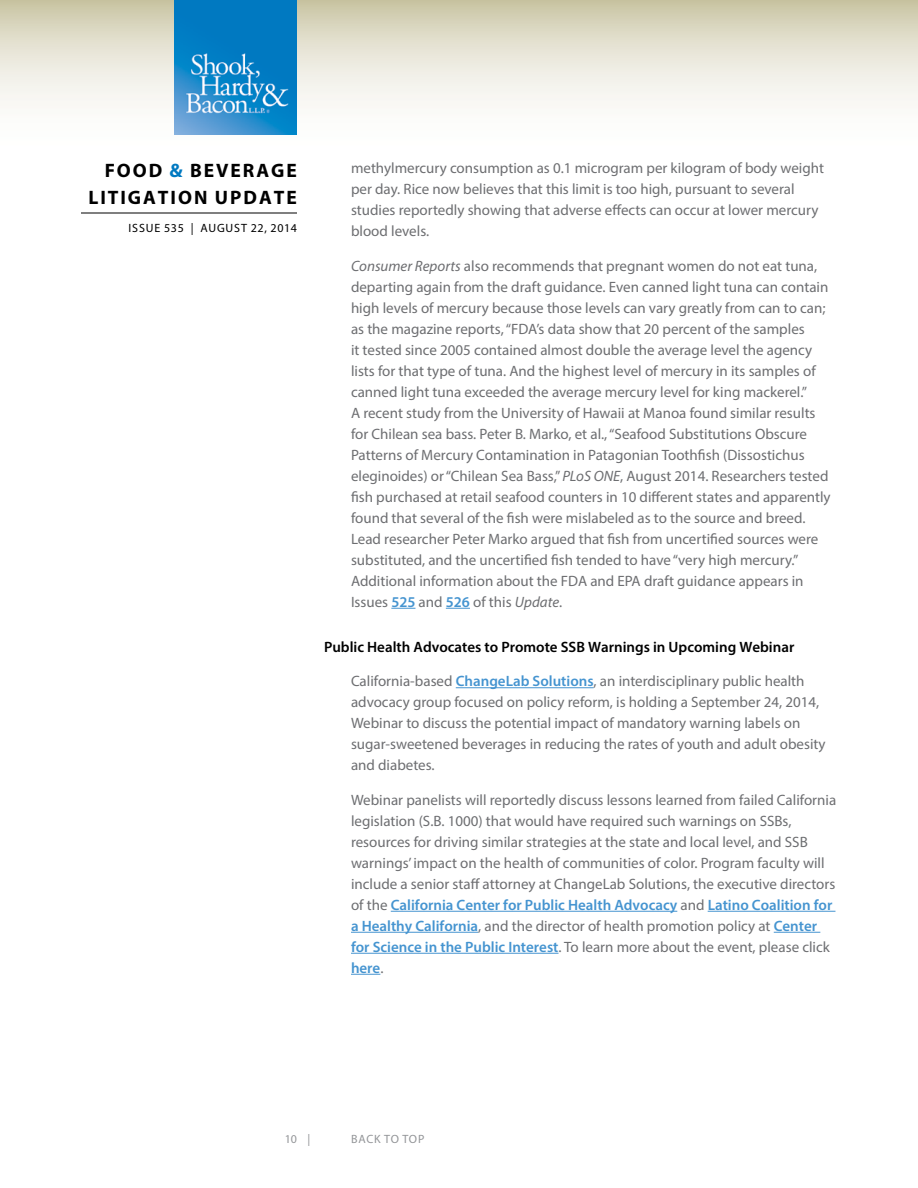
<style>
.page{position:relative;width:918px;height:1188px;background:#fff}
.page>*{position:absolute;margin:0;border:0;box-sizing:border-box;transform-origin:0 0}
.t1{font:700 19.5px/27px "Myriad Pro";letter-spacing:.1em;color:#000}
.t2{font:15px/21px "Myriad Pro";color:#6d6e71}
.t3{font:600 15px "Myriad Pro";color:#000}
.t4{font:12px "Myriad Pro";letter-spacing:.05em;color:#000}
.t5{font:12px "Myriad Pro";color:#939598}
.s1{color:#0079c1}
.s2{font-style:italic}
.s3{font-weight:600;color:#4594d0}
</style>
<div class="page">
<svg style="left:0;top:0;width:918px;height:135px"></svg>
<hr style="left:81px;top:213px;width:216px;height:1px;background:#000">
<img style="left:175px;top:0;width:122px;height:135px">
<svg style="left:391px;top:608px;width:24px;height:1px"></svg>
<svg style="left:446px;top:608px;width:24px;height:1px"></svg>
<hr style="left:456px;top:687px;width:138px;height:1px;background:#4594d0">
<hr style="left:391px;top:911px;width:286px;height:1px;background:#4594d0">
<hr style="left:708px;top:911px;width:127px;height:1px;background:#4594d0">
<hr style="left:351px;top:932px;width:127px;height:1px;background:#4594d0">
<hr style="left:774px;top:932px;width:46px;height:1px;background:#4594d0">
<hr style="left:351px;top:953px;width:208px;height:1px;background:#4594d0">
<svg style="left:351px;top:974px;width:29px;height:1px"></svg>
<h1 class="t1" style="left:88px;top:156px;width:210px;text-indent:16px">FOOD <span class="s1">&amp;</span> BEVERAGE<br>LITIGATION UPDATE</h1>
<p class="t4" style="left:129px;top:221px;width:170px">Issue 535 | AUGUST 22, 2014</p>
<p class="t2" style="left:351px;top:157px;width:475px">methylmercury consumption as 0.1 microgram per kilogram of body weight per day. Rice now believes that this limit is too high, pursuant to several studies reportedly showing that adverse effects can occur at lower mercury blood levels.</p>
<p class="t2" style="left:351px;top:255px;width:481px"><span class="s2">Consumer Reports</span> also recommends that pregnant women do not eat tuna, departing again from the draft guidance. Even canned light tuna can contain high levels of mercury because those levels can vary greatly from can to can; as the magazine reports, “FDA’s data show that 20 percent of the samples<br>it tested since 2005 contained almost double the average level the agency lists for that type of tuna. And the highest level of mercury in its samples of canned light tuna exceeded the average mercury level for king mackerel.”<br>A recent study from the University of Hawaii at Manoa found similar results for Chilean sea bass. Peter B. Marko, et al., “Seafood Substitutions Obscure Patterns of Mercury Contamination in Patagonian Toothfish (Dissostichus eleginoides) or “Chilean Sea Bass,” <span class="s2">PLoS ONE</span>, August 2014. Researchers tested fish purchased at retail seafood counters in 10 different states and apparently found that several of the fish were mislabeled as to the source and breed.<br>Lead researcher Peter Marko argued that fish from uncertified sources were substituted, and the uncertified fish tended to have “very high mercury.” Additional information about the FDA and EPA draft guidance appears in Issues <span class="s3">525</span> and <span class="s3">526</span> of this <span class="s2">Update</span>.</p>
<p class="t3" style="left:324px;top:637px;width:472px">Public Health Advocates to Promote SSB Warnings in Upcoming Webinar</p>
<p class="t2" style="left:351px;top:670px;width:476px">California-based <span class="s3">ChangeLab Solutions</span>, an interdisciplinary public health advocacy group focused on policy reform, is holding a September 24, 2014, Webinar to discuss the potential impact of mandatory warning labels on sugar-sweetened beverages in reducing the rates of youth and adult obesity and diabetes.</p>
<p class="t2" style="left:351px;top:789px;width:487px">Webinar panelists will reportedly discuss lessons learned from failed California legislation (S.B. 1000) that would have required such warnings on SSBs, resources for driving similar strategies at the state and local level, and SS B warnings’ impact on the health of communities of color. Program faculty will include a senior staff attorney at ChangeLab Solutions, the executive directors of the <span class="s3">California Center for Public Health Advocacy</span> and <span class="s3">Latino Coalition for a Healthy California</span>, and the director of health promotion policy at <span class="s3">Center for Science in the Public Interest</span>. To learn more about the event, please click <span class="s3">here</span>.</p>
<p class="t5" style="left:285px;top:1132px;width:27px">10 |</p>
<p class="t5" style="left:351px;top:1132px;width:9px">bac</p>
<p class="t5" style="left:374px;top:1132px;width:37px">k to top</p>
</div>
